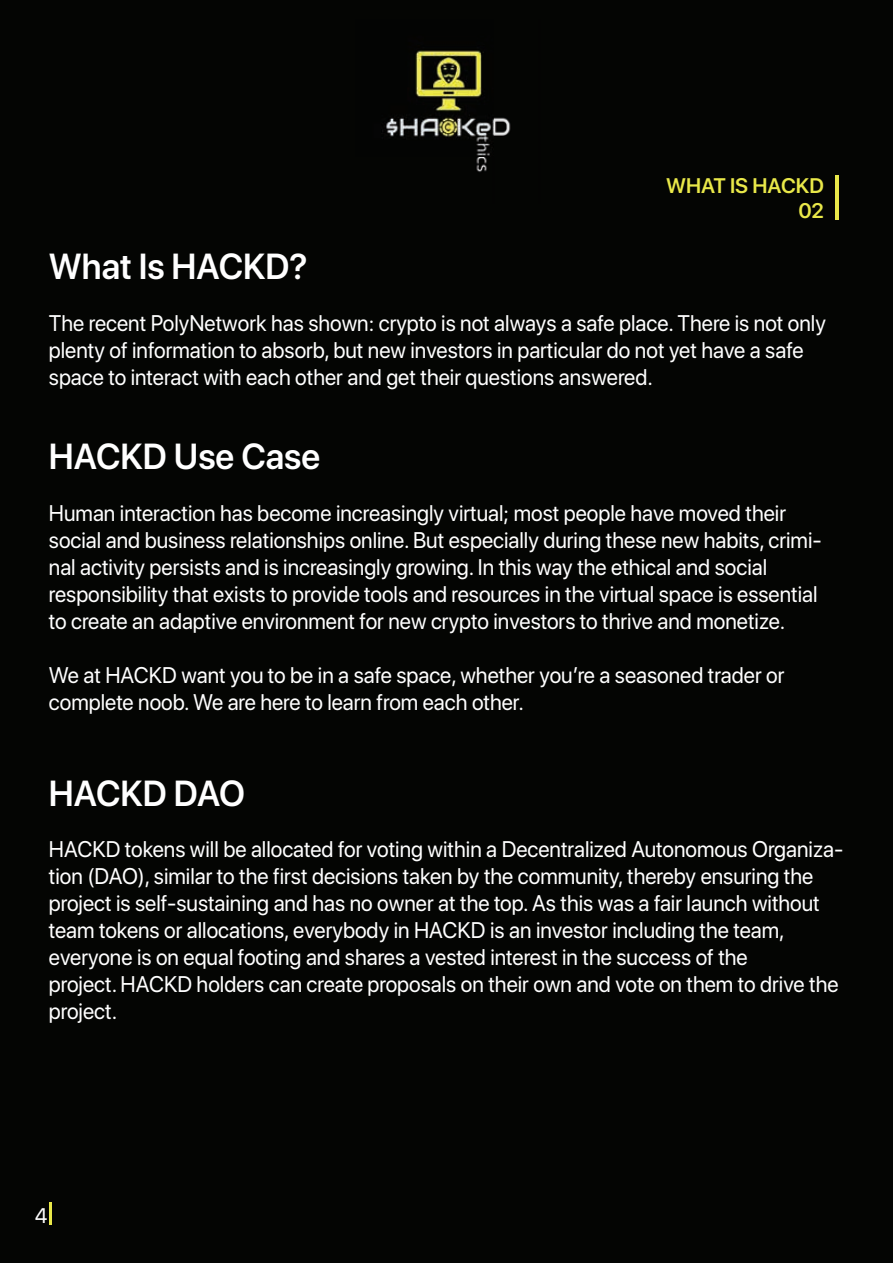
<style>
.page{position:relative;width:893px;height:1263px;background:#fff}
.page>*{position:absolute;margin:0;border:0;box-sizing:border-box;transform-origin:0 0}
.t1{font:600 36px "SF Pro Display";color:#fff}
.t2{font:22.5px/27px "SF Pro Display";color:#fff}
.t3{font:600 21px/25.2px "SF Pro Display";color:#e9e849;text-align:right}
.t4{font:21px "SF Pro Display";color:#fff}
</style>
<div class="page">
<hr style="left:0;top:0;width:893px;height:2px;background:#040503">
<div style="left:0;top:2px;width:893px;height:1261px;background:#040503"></div>
<img style="left:382px;top:50px;width:129px;height:122px">
<hr style="left:49px;top:1202px;width:3px;height:23px;background:#e9e849">
<hr style="left:835px;top:175px;width:3px;height:45px;background:#e9e849">
<h1 class="t1" style="left:49px;top:241px;width:260px">What Is HACKD?</h1>
<p class="t3" style="left:666px;top:172px;width:159px">WHAT IS HACKD<br>02</p>
<p class="t2" style="left:49px;top:308px;width:778px">The recent PolyNetwork has shown: crypto is not always a safe place. There is not only plenty of information to absorb, but new investors in particular do not yet have a safe space to interact with each other and get their questions answered.</p>
<h1 class="t1" style="left:49px;top:431px;width:273px">HACKD Use Case</h1>
<p class="t2" style="left:49px;top:498px;width:774px">Human interaction has become increasingly virtual; most people have moved their social and business relationships online. But especially during these new habits, crimi&shy;nal activity persists and is increasingly growing. In this way the ethical and social responsibility that exists to provide tools and resources in the virtual space is essential to create an adaptive environment for new crypto investors to thrive and monetize.</p>
<p class="t2" style="left:49px;top:660px;width:737px">We at HACKD want you to be in a safe space, whether youʼre a seasoned trader or complete noob. We are here to learn from each other.</p>
<h1 class="t1" style="left:49px;top:767px;width:198px">HACKD DAO</h1>
<p class="t2" style="left:49px;top:834px;width:796px">HACKD tokens will be allocated for voting within a Decentralized Autonomous Organiza&shy;tion (DAO), similar to the first decisions taken by the community, thereby ensuring the project is self-sustaining and has no owner at the top. As this was a fair launch without team tokens or allocations, everybody in HACKD is an investor including the team, everyone is on equal footing and shares a vested interest in the success of the<br>project. HACKD holders can create proposals on their own and vote on them to drive the project.</p>
<p class="t4" style="left:35px;top:1201px;width:14px">4</p>
</div>
